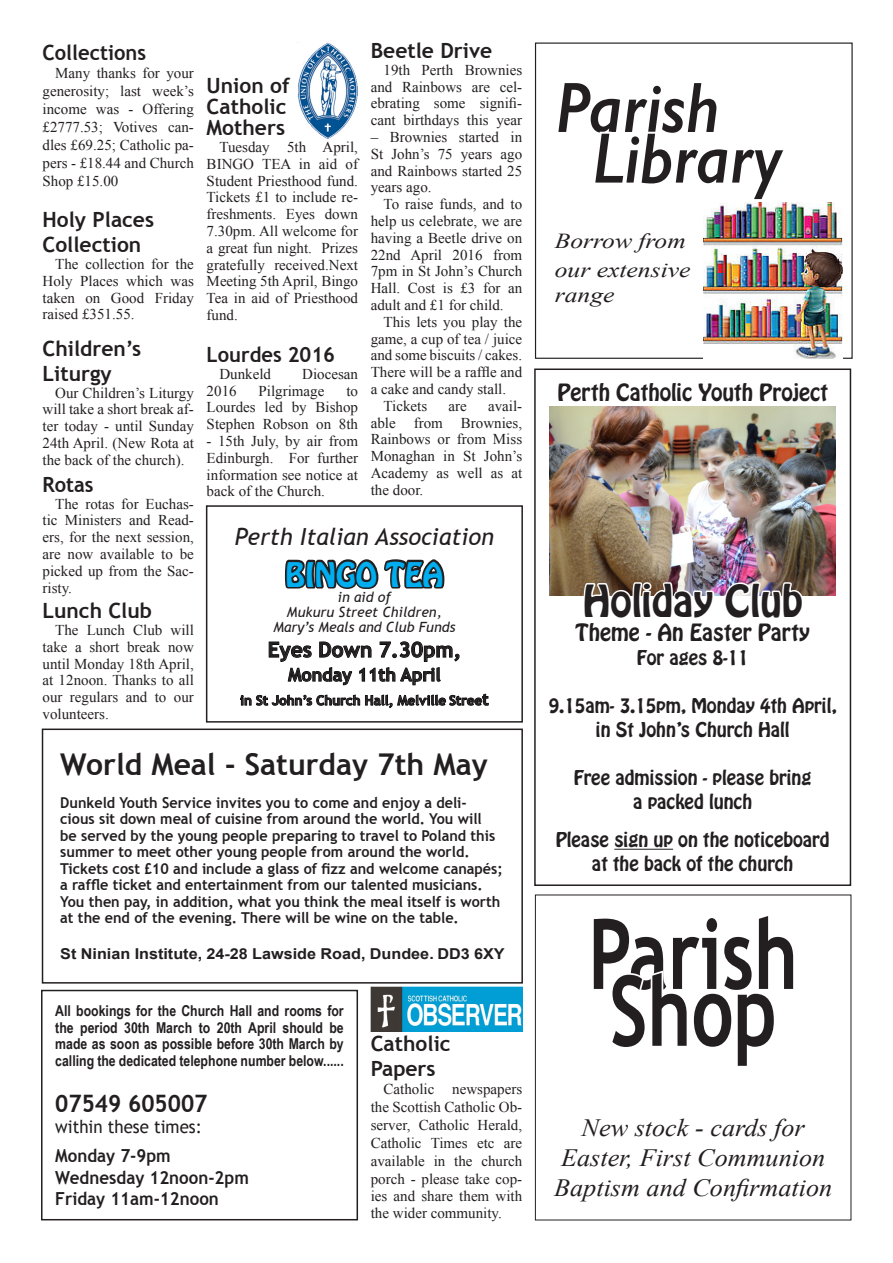
<style>
.page{position:relative;width:893px;height:1263px;background:#fff}
.page>*{position:absolute;margin:0;border:0;box-sizing:border-box;transform-origin:0 0}
.t1{font:700 97.65px "Trebuchet MS";color:#231f20;scale:.76 1}
.t2{font:italic 600 71.7px "Gill Sans";color:#231f20;scale:.93 1}
.t3{font:39px "Hobo Std";color:#231f20}
.t4{font:700 30px "Trebuchet MS";color:#231f20}
.t5{font:30px "Hobo Std";color:#00aeef}
.t6{font:italic 24.9px "Times New Roman";color:#231f20;scale:1.05 1}
.t7{font:700 24px "Trebuchet MS";color:#231f20;scale:.94 1}
.t8{font:italic 23.55px "Trebuchet MS";color:#231f20}
.t9{font:italic 21.3px "Times New Roman";color:#231f20;scale:1.2 1}
.Bulletin{font:700 21px "Trebuchet MS";color:#231f20}
.t10{font:21px "Hobo Std";color:#231f20}
.Bulletin-2{font:700 21px "Trebuchet MS";color:#231f20;scale:.96 1}
.t11{font:18px "Hobo Std";color:#231f20}
.t12{font:700 18px "Trebuchet MS";color:#231f20;scale:.94 1}
.t13{font:18px "Trebuchet MS";color:#231f20;scale:.94 1}
.t14{font:700 18px "Trebuchet MS";color:#231f20}
.Bulletin-3{font:15px/16.8px "Times New Roman";color:#231f20;text-align:justify}
.t15{font:700 15px/16.5px "Trebuchet MS";color:#231f20;scale:.96 1}
.Bulletin-4{font:700 15px/16.8px "Arial Narrow";color:#231f20;text-align:justify}
.Bulletin-5{font:700 15px "Arial";color:#231f20;scale:1.08 1}
.t16{font:italic 14.1px "Trebuchet MS";color:#231f20}
.t17{font:700 13.35px "Trebuchet MS";color:#231f20}
.s1{font-size:16.35px}
</style>
<div class="page">
<img style="left:550px;top:406px;width:286px;height:189px">
<img style="left:297px;top:43px;width:61px;height:96px">
<div style="left:41px;top:990px;width:317px;height:230px;border:2px solid #231f20"></div>
<img style="left:370px;top:986px;width:152px;height:46px">
<div style="left:535px;top:43px;width:318px;height:316px;border:1px solid #231f20"></div>
<img style="left:703px;top:203px;width:139px;height:156px">
<hr style="left:614px;top:849px;width:59px;height:1px;background:#231f20">
<svg style="left:582px;top:581px;width:131px;height:15px"></svg>
<svg style="left:723px;top:581px;width:82px;height:15px"></svg>
<div style="left:534px;top:368px;width:317px;height:518px;border:2px solid #231f20"></div>
<div style="left:42px;top:728px;width:481px;height:255px;border:2px solid #231f20"></div>
<svg style="left:285px;top:559px;width:160px;height:30px"></svg>
<svg style="left:268px;top:641px;width:192px;height:44px"></svg>
<svg style="left:240px;top:693px;width:249px;height:15px"></svg>
<div style="left:206px;top:505px;width:317px;height:218px;border:2px solid #231f20"></div>
<p class="Bulletin-2" style="left:43px;top:40px;width:109px">Collections</p>
<p class="Bulletin-3" style="left:43px;top:64px;width:153px;line-height:18px;text-indent:13px">Many thanks for your generosity; last week’s income was - Offering £2777.53; Votives can&shy;dles £69.25; Catholic pa&shy;pers - £18.44 and Church Shop £15.00</p>
<p class="Bulletin" style="left:43px;top:206px;width:113px">Holy Places</p>
<p class="Bulletin" style="left:43px;top:232px;width:100px">Collection</p>
<p class="Bulletin-3" style="left:43px;top:255px;width:153px;text-indent:13px">The collection for the Holy Places which was taken on Good Friday raised £351.55.</p>
<p class="Bulletin" style="left:43px;top:335px;width:100px">Children’s</p>
<p class="Bulletin" style="left:43px;top:360px;width:71px">Liturgy</p>
<p class="Bulletin-3" style="left:43px;top:384px;width:153px;text-indent:13px">Our Children’s Liturgy will take a short break af&shy;ter today - until Sunday 24th April. (New Rota at the back of the church).</p>
<p class="Bulletin-2" style="left:43px;top:471px;width:55px">Rotas</p>
<p class="Bulletin-3" style="left:43px;top:495px;width:153px;text-indent:13px">The rotas for Euchas&shy;tic Ministers and Read&shy;ers, for the next session, are now available to be picked up from the Sac&shy;risty.</p>
<p class="Bulletin" style="left:43px;top:598px;width:111px">Lunch Club</p>
<p class="Bulletin-3" style="left:43px;top:621px;width:153px;text-indent:13px">The Lunch Club will take a short break now until Monday 18th April, at 12noon. Thanks to all our regulars and to our volunteers.</p>
<p class="Bulletin" style="left:207px;top:73px;width:85px">Union of</p>
<p class="Bulletin" style="left:207px;top:94px;width:81px">Catholic</p>
<p class="Bulletin" style="left:207px;top:115px;width:80px">Mothers</p>
<p class="Bulletin-3" style="left:207px;top:138px;width:153px;text-indent:13px">Tuesday 5th April, BINGO TEA in aid of Student Priesthood fund.<br>Tickets £1 to include re&shy;freshments. Eyes down 7.30pm. All welcome for a great fun night. Prizes gratefully received.Next Meeting 5th April, Bingo Tea in aid of Priesthood fund.</p>
<p class="Bulletin-2" style="left:207px;top:341px;width:135px">Lourdes 2016</p>
<p class="Bulletin-3" style="left:219px;top:365px;width:53px">Dunkeld</p>
<p class="Bulletin-3" style="left:302px;top:365px;width:57px">Diocesan</p>
<p class="Bulletin-3" style="left:207px;top:382px;width:31px">2016</p>
<p class="Bulletin-3" style="left:259px;top:382px;width:67px">Pilgrimage</p>
<p class="Bulletin-3" style="left:207px;top:382px;width:153px;text-indent:140px">to Lourdes led by Bishop Stephen Robson on 8th</p>
<p class="Bulletin-3" style="left:207px;top:432px;width:153px">- 15th July, by air from Edinburgh. For further information see notice at back of the Church.</p>
<p class="Bulletin" style="left:371px;top:37px;width:123px">Beetle Drive</p>
<p class="Bulletin-3" style="left:371px;top:61px;width:153px;text-indent:13px">19th Perth Brownies and Rainbows are cel&shy;ebrating some signifi&shy;cant birthdays this year</p>
<p class="Bulletin-3" style="left:371px;top:128px;width:153px">– Brownies started in St John’s 75 years ago and Rainbows started 25 years ago.</p>
<p class="Bulletin-3" style="left:371px;top:196px;width:153px;text-indent:13px">To raise funds, and to help us celebrate, we are having a Beetle drive on 22nd April 2016 from 7pm in St John’s Church Hall. Cost is £3 for an adult and £1 for child.</p>
<p class="Bulletin-3" style="left:371px;top:313px;width:153px;text-indent:13px">This lets you play the game, a cup of tea / juice and some biscuits / cakes.<br>There will be a raffle and a cake and candy stall.</p>
<p class="Bulletin-3" style="left:384px;top:397px;width:45px">Tickets</p>
<p class="Bulletin-3" style="left:448px;top:397px;width:20px">are</p>
<p class="Bulletin-3" style="left:371px;top:397px;width:153px;text-indent:117px">avail&shy;able from Brownies, Rainbows or from Miss Monaghan in St John’s Academy as well as at the door.</p>
<p class="t8" style="left:235px;top:522px;width:261px">Perth Italian Association</p>
<p class="t5" style="left:285px;top:553px;width:160px">BINGO TEA</p>
<p class="t16" style="left:338px;top:588px;width:55px">in aid of</p>
<p class="t16" style="left:287px;top:603px;width:156px">Mukuru Street Children,</p>
<p class="t16" style="left:273px;top:618px;width:184px">Mary’s Meals and Club Funds</p>
<p class="Bulletin" style="left:268px;top:636px;width:195px">Eyes Down 7.30pm,</p>
<p class="t14" style="left:288px;top:663px;width:154px">Monday 11th April</p>
<p class="t17" style="left:240px;top:692px;width:250px">in St John’s Church Hall, Melville Stree<span class="s1">t</span></p>
<p class="t4" style="left:60px;top:745px;width:429px">World Meal - Saturday 7th May</p>
<p class="t15" style="left:60px;top:794px;width:462px">Dunkeld Youth Service invites you to come and enjoy a deli&shy;cious sit down meal of cuisine from around the world. You will<br>be served by the young people preparing to travel to Poland this summer to meet other young people from around the world.<br>Tickets cost £10 and include a glass of fizz and welcome canapés; a raffle ticket and entertainment from our talented musicians.<br>You then pay, in addition, what you think the meal itself is worth at the end of the evening. There will be wine on the table.</p>
<p class="Bulletin-5" style="left:60px;top:944px;width:413px">St Ninian Institute, 24-28 Lawside Road, Dundee. DD3 6XY</p>
<p class="Bulletin-4" style="left:55px;top:1001px;width:290px">All bookings for the Church Hall and rooms for the period 30th March to 20th April should be made as soon as possible before 30th March by calling the dedicated telephone number below......</p>
<p class="t7" style="left:55px;top:1088px;width:163px">07549 605007</p>
<p class="t13" style="left:55px;top:1116px;width:158px">within these times:</p>
<p class="t12" style="left:55px;top:1144px;width:124px">Monday 7-9pm</p>
<p class="t12" style="left:55px;top:1166px;width:208px">Wednesday 12noon-2pm</p>
<p class="t12" style="left:55px;top:1188px;width:176px">Friday 11am-12noon</p>
<p class="Bulletin" style="left:371px;top:1030px;width:81px">Catholic</p>
<p class="Bulletin" style="left:371px;top:1055px;width:66px">Papers</p>
<p class="Bulletin-3" style="left:371px;top:1080px;width:153px;line-height:17.7px;text-indent:13px">Catholic newspapers the Scottish Catholic Ob&shy;server, Catholic Herald, Catholic Times etc are available in the church porch - please take cop&shy;ies and share them with the wider community.</p>
<p class="t2" style="left:555px;top:64px;width:179px">Parish</p>
<p class="t2" style="left:592px;top:115px;width:206px">Library</p>
<p class="t9" style="left:555px;top:226px;width:111px">Borrow from</p>
<p class="t9" style="left:555px;top:255px;width:115px">our extensive</p>
<p class="t9" style="left:555px;top:281px;width:51px">range</p>
<p class="t10" style="left:557px;top:378px;width:272px">Perth Catholic Youth Project</p>
<p class="t3" style="left:583px;top:574px;width:221px">Holiday Club</p>
<p class="t10" style="left:576px;top:618px;width:236px">Theme - An Easter Party</p>
<p class="t11" style="left:637px;top:645px;width:113px">For ages 8-11</p>
<p class="t11" style="left:549px;top:693px;width:289px">9.15am- 3.15pm, Monday 4th April,</p>
<p class="t11" style="left:596px;top:717px;width:195px">in St John’s Church Hall</p>
<p class="t11" style="left:574px;top:765px;width:239px">Free admission - please bring</p>
<p class="t11" style="left:633px;top:789px;width:120px">a packed lunch</p>
<p class="t11" style="left:556px;top:828px;width:276px">Please sign up on the noticeboard</p>
<p class="t11" style="left:592px;top:852px;width:203px">at the back of the church</p>
<p class="t1" style="left:588px;top:893px;width:277px">Parish</p>
<p class="t1" style="left:609px;top:950px;width:222px">Shop</p>
<p class="t6" style="left:582px;top:1110px;width:214px">New stock - cards for</p>
<p class="t6" style="left:561px;top:1140px;width:253px">Easter, First Communion</p>
<p class="t6" style="left:554px;top:1170px;width:266px">Baptism and Confirmation</p>
</div>
